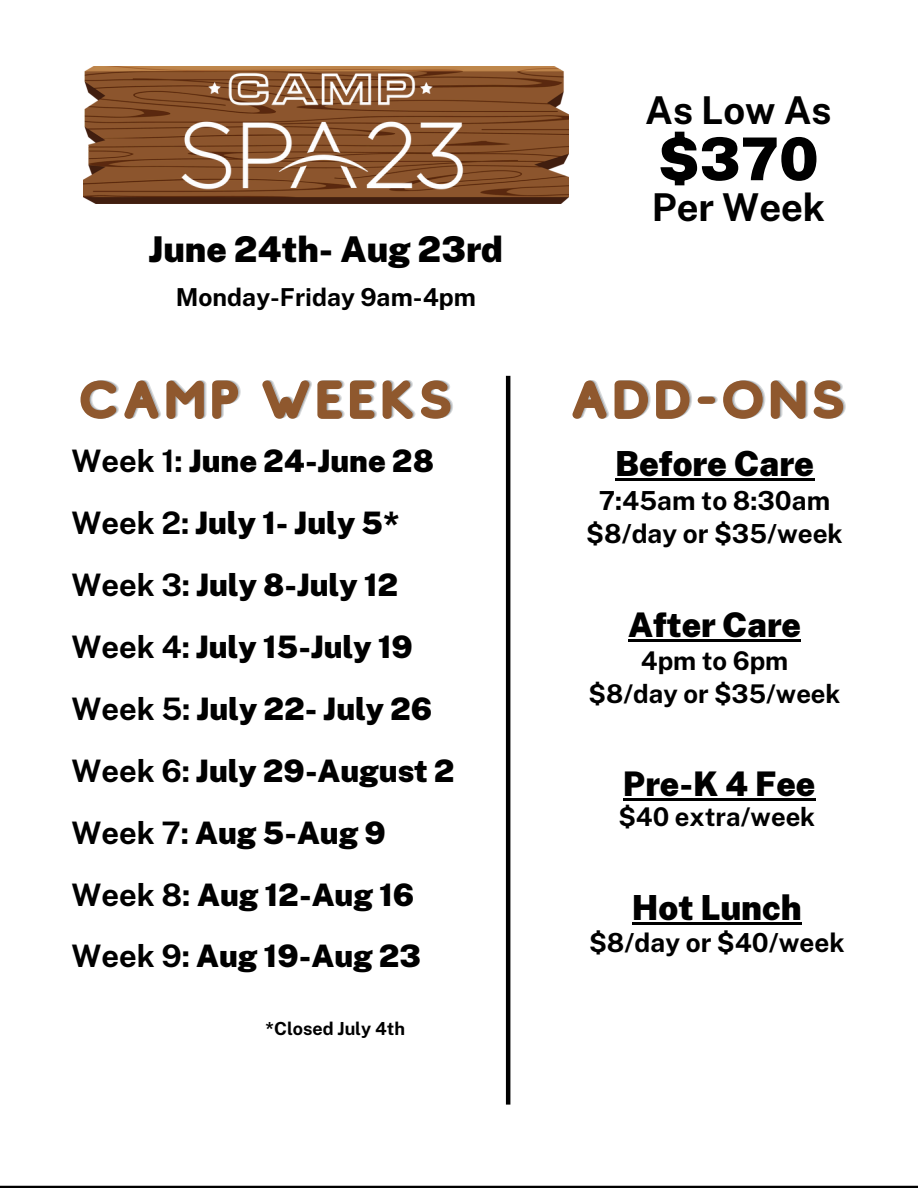
<style>
.page{position:relative;width:918px;height:1188px;background:#fff}
.page>*{position:absolute;margin:0;border:0;box-sizing:border-box;transform-origin:0 0}
.t1{font:900 59.1px "Public Sans";color:#000}
.t2{font:54px "Studly";color:#8f582e}
.t3{font:700 38.4px "Public Sans";color:#000}
.t4{font:900 35.55px "Public Sans";color:#000}
.t5{font:900 34.5px "Public Sans";color:#000}
.t6{font:900 33.9px "Public Sans";color:#000}
.t7{font:900 31.05px/61.8px "Public Sans";color:#000}
.t8{font:700 26.25px "Public Sans";color:#000}
.t9{font:700 25.8px "Public Sans";color:#000}
.t10{font:700 24.75px "Public Sans";color:#000}
.t11{font:700 18px "Public Sans";color:#000}
.s1{font-weight:700}
</style>
<div class="page">
<hr style="left:0;top:1186px;width:918px;height:2px;background:#000">
<img style="left:84px;top:66px;width:485px;height:138px">
<img style="left:179px;top:70px;width:293px;height:119px">
<hr style="left:506px;top:376px;width:4px;height:729px;background:#000">
<hr style="left:615px;top:479px;width:199px;height:2px;background:#000">
<hr style="left:628px;top:639px;width:173px;height:3px;background:#000">
<hr style="left:632px;top:923px;width:170px;height:2px;background:#000">
<hr style="left:623px;top:798px;width:192px;height:3px;background:#000">
<p class="t3" style="left:645px;top:87px;width:188px">As Low As</p>
<h5 class="t4" style="left:149px;top:228px;width:356px">June 24th- Aug 23rd</h5>
<h1 class="t10" style="left:176px;top:282px;width:302px">Monday-Friday 9am-4pm</h1>
<p class="t1" style="left:658px;top:124px;width:162px">$370</p>
<h3 class="t3" style="left:652px;top:184px;width:175px">Per Week</h3>
<h3 class="t2" style="left:76px;top:370px;width:380px">CAMP WEEKS</h3>
<p class="t2" style="left:568px;top:370px;width:280px">ADD-ONS</p>
<h3 class="t7" style="left:72px;top:430px;width:385px"><span class="s1">Week 1:</span> June 24-June 28<br><span class="s1">Week 2:</span> July 1- July 5*<br><span class="s1">Week 3:</span> July 8-July 12<br><span class="s1">Week 4:</span> July 15-July 19<br><span class="s1">Week 5:</span> July 22- July 26<br><span class="s1">Week 6:</span> July 29-August 2<br><span class="s1">Week 7:</span> Aug 5-Aug 9<br><span class="s1">Week 8:</span> Aug 12-Aug 16<br><span class="s1">Week 9:</span> Aug 19-Aug 23</h3>
<p class="t11" style="left:266px;top:1018px;width:141px">*Closed July 4th</p>
<h4 class="t5" style="left:615px;top:444px;width:201px">Before Care</h4>
<p class="t8" style="left:599px;top:485px;width:233px">7:45am to 8:30am</p>
<h1 class="t8" style="left:586px;top:518px;width:258px">$8/day or $35/week</h1>
<h3 class="t6" style="left:628px;top:605px;width:174px">After Care</h3>
<p class="t9" style="left:641px;top:646px;width:149px">4pm to 6pm</p>
<p class="t9" style="left:589px;top:678px;width:254px">$8/day or $35/week</p>
<p class="t6" style="left:623px;top:764px;width:194px">Pre-K 4 Fee</p>
<h4 class="t9" style="left:618px;top:802px;width:198px">$40 extra/week</h4>
<h4 class="t5" style="left:632px;top:888px;width:171px">Hot Lunch</h4>
<p class="t8" style="left:589px;top:927px;width:257px">$8/day or $40/week</p>
</div>
